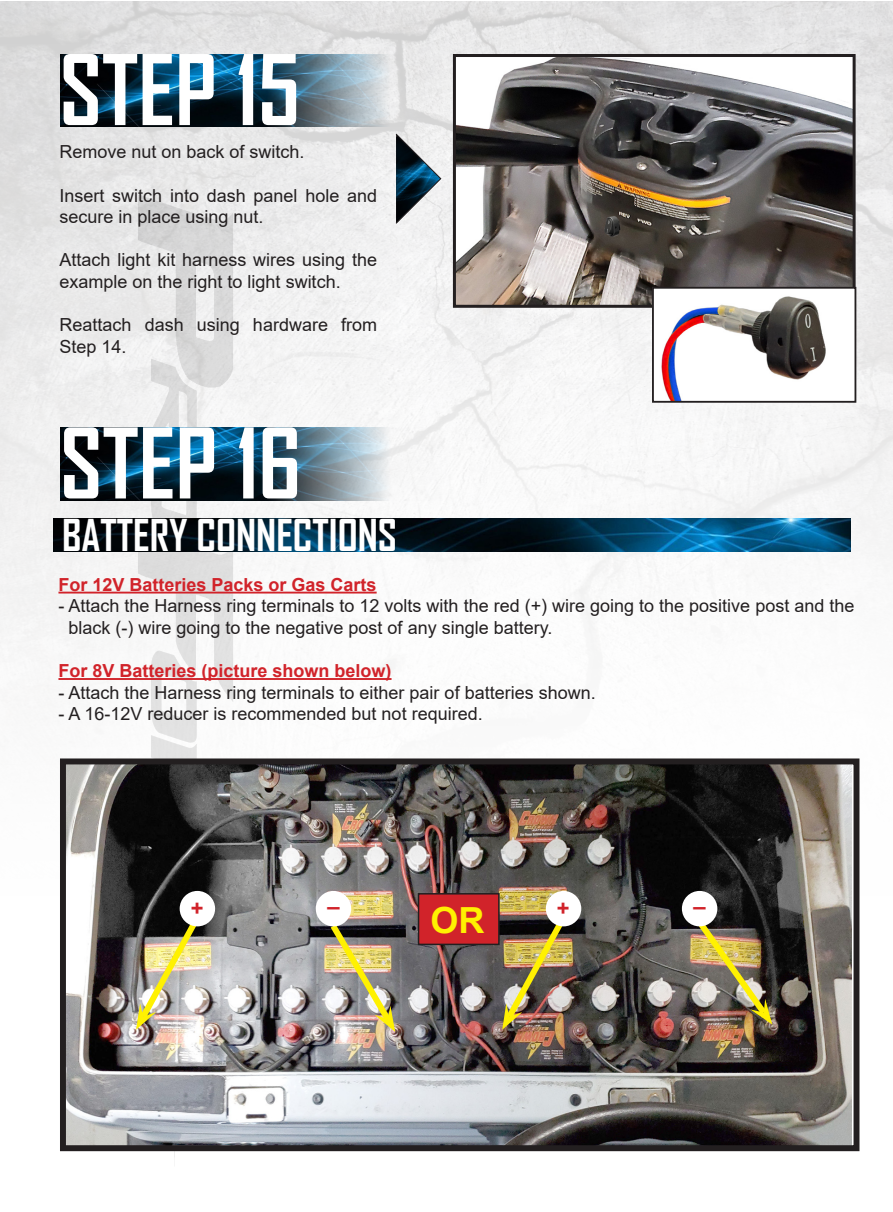
<style>
.page{position:relative;width:893px;height:1212px;background:#fff}
.page>*{position:absolute;margin:0;border:0;box-sizing:border-box;transform-origin:0 0}
.t1{font:700 93px "Agency FB";color:#fff}
.t2{font:700 42px "Agency FB";color:#fff}
.t3{font:700 36px "Arial";color:#fff101}
.t4{font:700 21.9px "Arial";color:#d1232a}
.t5{font:18px/21.6px "Arial";color:#231f20}
.t6{font:700 18px "Arial";color:#d1232a}
</style>
<div class="page">
<img style="left:0;top:1px;width:893px;height:927px">
<img style="left:111px;top:134px;width:158px;height:1024px">
<img style="left:457px;top:58px;width:395px;height:246px">
<div style="left:453px;top:54px;width:403px;height:254px;border:3px solid #231f20"></div>
<img style="left:60px;top:54px;width:381px;height:73px">
<img style="left:61px;top:427px;width:381px;height:73px">
<svg style="left:395px;top:132px;width:47px;height:93px"></svg>
<img style="left:67px;top:765px;width:784px;height:379px">
<div style="left:60px;top:758px;width:799px;height:393px;border:6px solid #231f20"></div>
<hr style="left:58px;top:592px;width:319px;height:1px;background:#d1232a">
<hr style="left:58px;top:678px;width:334px;height:2px;background:#d1232a">
<img style="left:53px;top:519px;width:798px;height:32px">
<img style="left:693px;top:916px;width:79px;height:108px">
<img style="left:325px;top:918px;width:71px;height:114px">
<div style="left:546px;top:891px;width:35px;height:35px;background:#fff;border-radius:50%"></div>
<img style="left:501px;top:901px;width:69px;height:129px">
<div style="left:180px;top:891px;width:35px;height:35px;background:#fff;border-radius:50%"></div>
<img style="left:135px;top:901px;width:69px;height:129px">
<div style="left:682px;top:891px;width:35px;height:35px;background:#fff;border-radius:50%"></div>
<div style="left:316px;top:891px;width:35px;height:35px;background:#fff;border-radius:50%"></div>
<div style="left:653px;top:288px;width:202px;height:114px;background:#fff"></div>
<img style="left:661px;top:296px;width:165px;height:104px">
<div style="left:652px;top:287px;width:204px;height:116px;border:2px solid #231f20"></div>
<div style="left:419px;top:894px;width:80px;height:50px;background:#d1232a"></div>
<div style="left:418px;top:893px;width:82px;height:52px;border:2px solid #231f20"></div>
<p class="t1" style="left:60px;top:32px;width:242px">STEP 15</p>
<p class="t5" style="left:60px;top:141px;width:247px">Remove nut on back of switch.</p>
<p class="t5" style="left:60px;top:184px;width:319px">Insert switch into dash panel hole and secure in place using nut.</p>
<p class="t5" style="left:60px;top:249px;width:319px">Attach light kit harness wires using the example on the right to light switch.</p>
<p class="t5" style="left:60px;top:314px;width:319px">Reattach dash using hardware from<br>Step 14.</p>
<p class="t1" style="left:60px;top:406px;width:243px">STEP 16</p>
<p class="t2" style="left:62px;top:509px;width:336px">BATTERY CONNECTIONS</p>
<p class="t6" style="left:58px;top:572px;width:320px">For 12V Batteries Packs or Gas Carts</p>
<p class="t5" style="left:68px;top:595px;width:787px;text-indent:-10px">- Attach the Harness ring terminals to 12 volts with the red (+) wire going to the positive post and the black (-) wire going to the negative post of any single battery.</p>
<p class="t6" style="left:58px;top:658px;width:335px">For 8V Batteries (picture shown below)</p>
<p class="t5" style="left:58px;top:681px;width:539px">- Attach the Harness ring terminals to either pair of batteries shown.</p>
<p class="t5" style="left:58px;top:703px;width:426px">- A 16-12V reducer is recommended but not required.</p>
<p class="t4" style="left:191px;top:893px;width:14px">+</p>
<p class="t4" style="left:557px;top:893px;width:14px">+</p>
<p class="t3" style="left:431px;top:895px;width:55px">OR</p>
<p class="t4" style="left:327px;top:882px;width:14px">_</p>
<p class="t4" style="left:694px;top:882px;width:14px">_</p>
</div>
